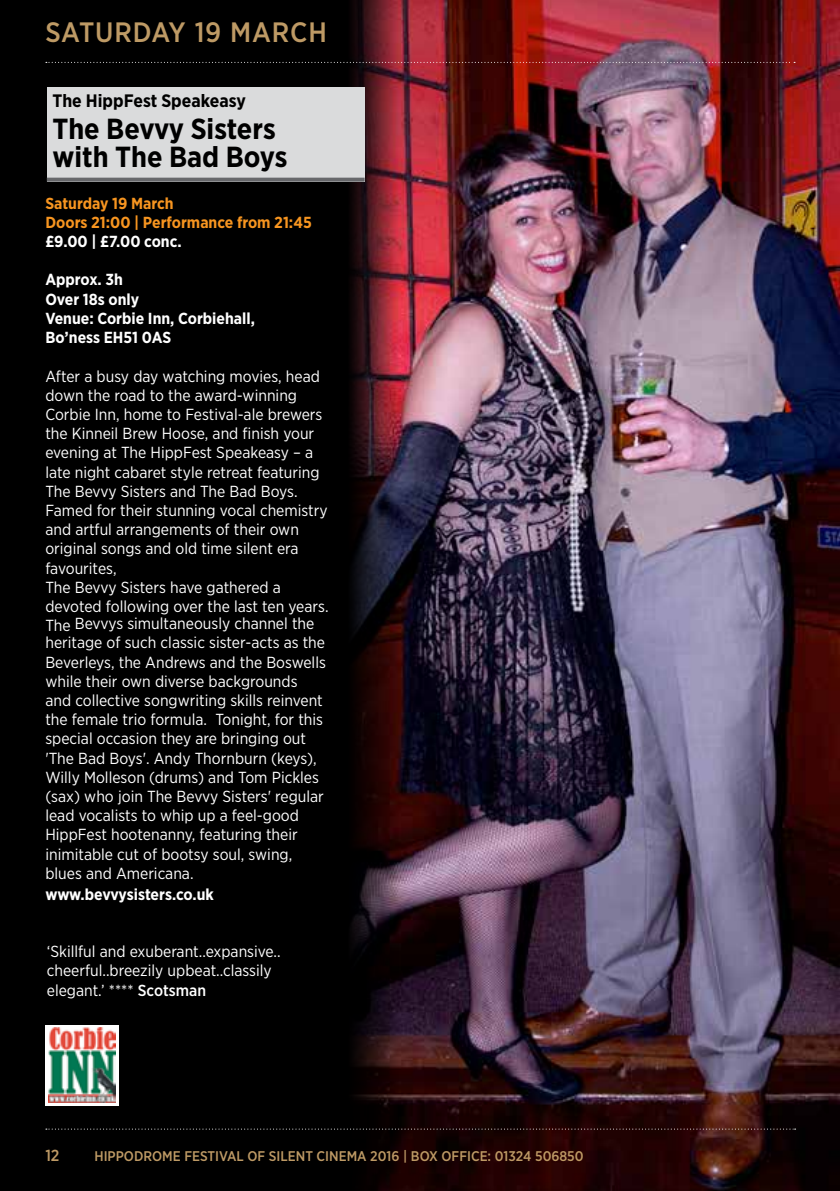
<style>
.page{position:relative;width:840px;height:1191px;background:#fff}
.page>*{position:absolute;margin:0;border:0;box-sizing:border-box;transform-origin:0 0}
.t1{font:700 29px/28px "Gotham Narrow";color:#000}
.t2{font:500 28px "Gotham Narrow";color:#be9a65}
.t3{font:700 18px "Gotham Narrow";color:#000}
.t4{font:16px/19.2px "Gotham Narrow";color:#fff}
.t5{font:700 16px/19.2px "Gotham Narrow";color:#fff}
.t6{font:700 16px/19.2px "Gotham Narrow";color:#f79520}
.t7{font:500 16px "Gotham Narrow";color:#be9a65}
.t8{font:500 14px "Gotham Narrow";color:#be9a65}
.s1{font-weight:500}
</style>
<div class="page">
<img style="left:0;top:0;width:839px;height:1191px">
<svg style="left:46px;top:62px;width:748px;height:1px"></svg>
<svg style="left:46px;top:1128px;width:749px;height:1px"></svg>
<div style="left:47px;top:87px;width:317px;height:95px;background:#dadbdc"></div>
<svg style="left:47px;top:178px;width:317px;height:4px"></svg>
<svg style="left:45px;top:1024px;width:73px;height:81px"></svg>
<img style="left:48px;top:1027px;width:67px;height:75px">
<h2 class="t2" style="left:45px;top:15px;width:88px">SATURDA</h2>
<h2 class="t2" style="left:168px;top:15px;width:82px">Y 19 MAR</h2>
<h2 class="t2" style="left:290px;top:15px;width:38px">CH</h2>
<p class="t3" style="left:52px;top:89px;width:195px">The HippFest Speakeasy</p>
<h1 class="t1" style="left:52px;top:114px;width:236px">The Bevvy Sisters with The Bad Boys</h1>
<p class="t6" style="left:45px;top:193px;width:268px">Saturday 19 March<br>Doors 21:00 | Performance from 21:45</p>
<p class="t5" style="left:45px;top:232px;width:138px">£9.00 | £7.00 conc.</p>
<p class="t5" style="left:45px;top:270px;width:211px">Approx. 3h<br>Over 18s only<br>Venue: Corbie Inn, Corbiehall,<br>Bo’ness EH51 0AS</p>
<p class="t4" style="left:45px;top:366px;width:284px">After a busy day watching movies, head down the road to the award-winning Corbie Inn, home to Festival-ale brewers the Kinneil Brew Hoose, and finish your evening at The HippFest Speakeasy – a late night cabaret style retreat featuring The Bevvy Sisters and The Bad Boys.<br>Famed for their stunning vocal chemistry and artful arrangements of their own original songs and old time silent era favourites,<br>The Bevvy Sisters have gathered a devoted following over the last ten years.</p>
<p class="t4" style="left:45px;top:613px;width:282px">The Bevvys simultaneously channel the heritage of such classic sister-acts as the Beverleys, the Andrews and the Boswells while their own diverse backgrounds and collective songwriting skills reinvent the female trio formula. Tonight, for this special occasion they are bringing out 'The Bad Boys'. Andy Thornburn (keys), Willy Molleson (drums) and Tom Pickles (sax) who join The Bevvy Sisters' regular lead vocalists to whip up a feel-good HippFest hootenanny, featuring their inimitable cut of bootsy soul, swing, blues and Americana.</p>
<p class="t5" style="left:45px;top:884px;width:170px">www.bevvysisters.co.uk</p>
<p class="t4" style="left:47px;top:941px;width:235px">‘Skillful and exuberant..expansive.. cheerful..breezily upbeat..classily elegant.’ **** <span class="s1">SCOTSMAN</span></p>
<p class="t7" style="left:45px;top:1145px;width:16px">12</p>
<p class="t8" style="left:94px;top:1146px;width:490px">HIPPODROME FESTIVAL OF SILENT CINEMA 2016 | BOX OFFICE: 01324 506850</p>
</div>
